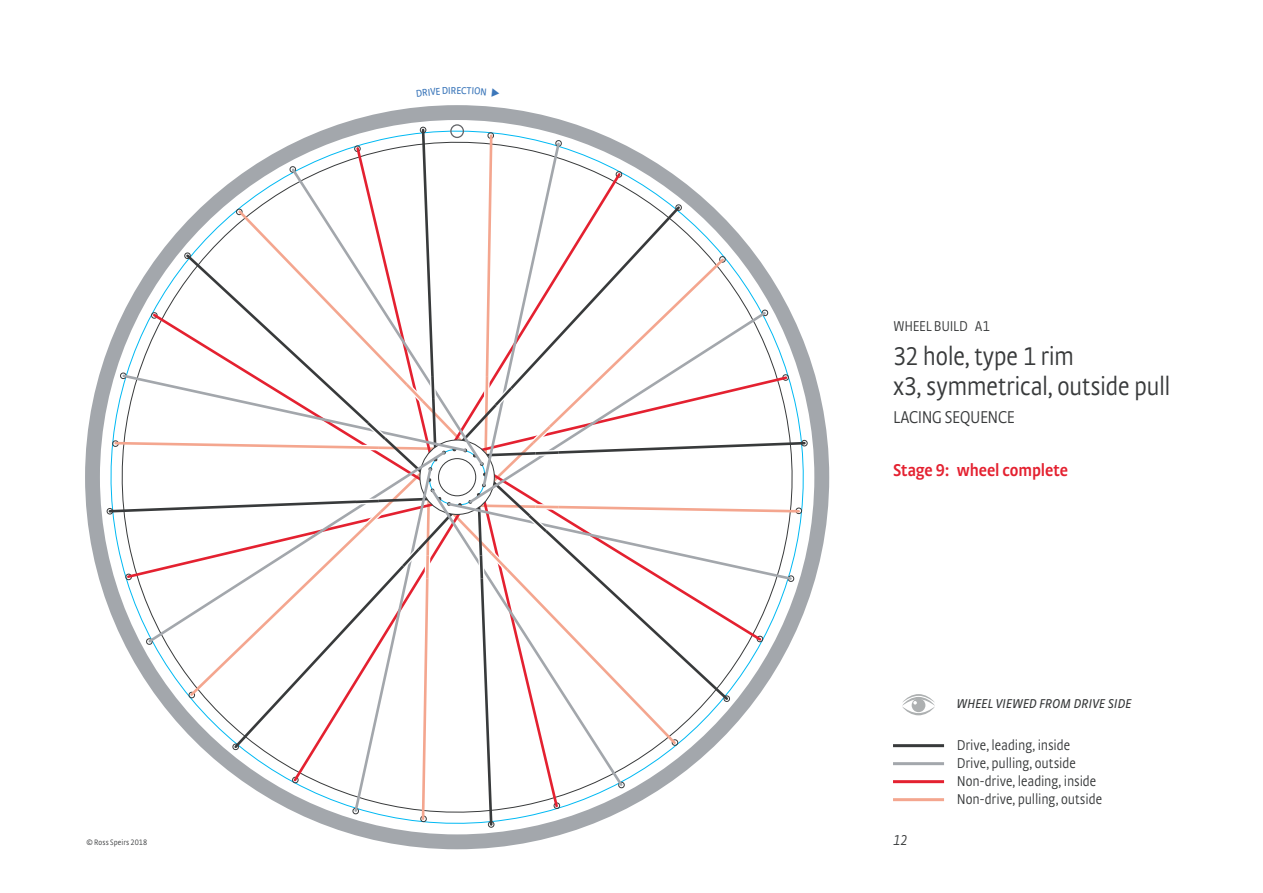
<style>
.page{position:relative;width:1263px;height:893px;background:#fff}
.page>*{position:absolute;margin:0;border:0;box-sizing:border-box;transform-origin:0 0}
.t1{font:300 27px/30px "Strada Cond TF";letter-spacing:-.015em;color:#383a3b}
.t2{font:600 18px "Strada Cond TF";letter-spacing:-.01em;color:#e42130}
.t3{font:300 18px "Strada Cond TF";letter-spacing:-.015em;color:#383a3b}
.t4{font:300 15px/18px "Strada Cond TF";letter-spacing:-.005em;color:#383a3b}
.t5{font:italic 300 15px "Strada Cond TF";color:#383a3b}
.t6{font:italic 13.5px "Strada Cond TF";letter-spacing:.02em;color:#383a3b}
.t7{font:10.5px "Strada Cond TF";color:#3c77ba}
.t8{font:300 8.25px "Strada Cond TF";letter-spacing:.01em;color:#383a3b}
</style>
<div class="page">
<hr style="left:893px;top:744px;width:51px;height:3px;background:#383a3b">
<hr style="left:893px;top:762px;width:51px;height:3px;background:#a3a7ac">
<hr style="left:893px;top:780px;width:51px;height:3px;background:#e42130">
<hr style="left:893px;top:798px;width:51px;height:3px;background:#f4a68f">
<svg style="left:902px;top:694px;width:33px;height:21px"></svg>
<svg style="left:85px;top:105px;width:744px;height:744px"></svg>
<svg style="left:450px;top:124px;width:14px;height:3px"></svg>
<svg style="left:107px;top:127px;width:700px;height:700px"></svg>
<svg style="left:121px;top:141px;width:673px;height:673px"></svg>
<svg style="left:399px;top:371px;width:40px;height:37px"></svg>
<svg style="left:361px;top:416px;width:31px;height:30px"></svg>
<svg style="left:350px;top:496px;width:38px;height:39px"></svg>
<svg style="left:396px;top:542px;width:30px;height:32px"></svg>
<svg style="left:475px;top:546px;width:40px;height:38px"></svg>
<svg style="left:522px;top:508px;width:31px;height:31px"></svg>
<svg style="left:526px;top:419px;width:38px;height:40px"></svg>
<svg style="left:488px;top:381px;width:31px;height:31px"></svg>
<p class="t8" style="left:87px;top:838px;width:62px">© Ross Speirs 2018</p>
<p class="t7" style="left:456px;top:85px;width:6px">E</p>
<p class="t4" style="left:893px;top:317px;width:98px">WHEEL BUILD A1</p>
<h1 class="t1" style="left:893px;top:341px;width:279px">32 hole, type 1 rim<br>x3, symmetrical, outside pull</h1>
<p class="t3" style="left:893px;top:407px;width:123px">LACING SEQUENCE</p>
<p class="t2" style="left:893px;top:459px;width:177px">Stage 9: wheel complete</p>
<p class="t5" style="left:893px;top:831px;width:16px">12</p>
<p class="t6" style="left:957px;top:696px;width:176px">WHEEL VIEWED FROM DRIVE SIDE</p>
<p class="t4" style="left:957px;top:736px;width:147px">Drive, leading, inside<br>Drive, pulling, outside<br>Non-drive, leading, inside<br>Non-drive, pulling, outside</p>
</div>
